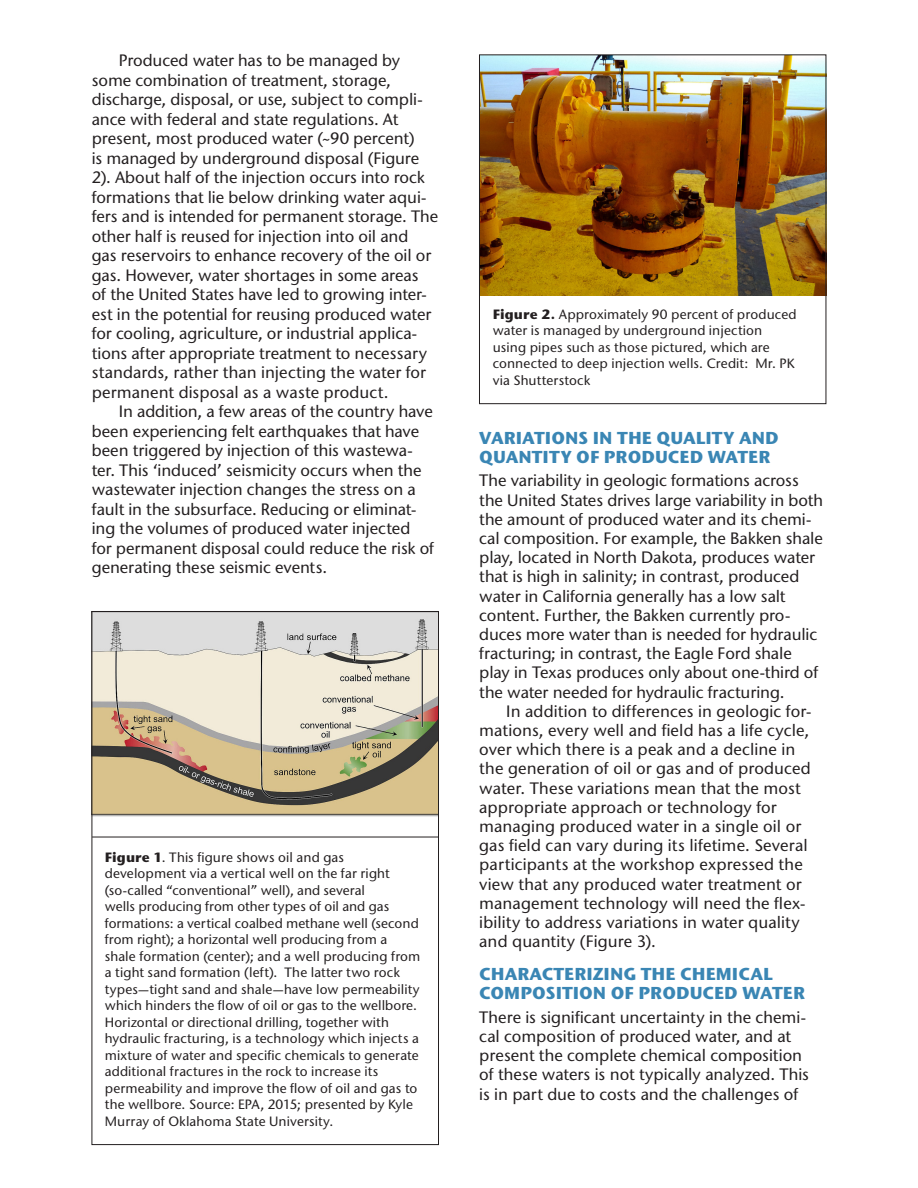
<style>
.page{position:relative;width:918px;height:1188px;background:#fff}
.page>*{position:absolute;margin:0;border:0;box-sizing:border-box;transform-origin:0 0}
.A_Head{font:700 17.25px/19.2px "Stone Sans ITC Std";color:#3a86b4}
.Paragraph_-_SECOND{font:500 16.5px/19.2px "Stone Sans ITC Std";color:#231f20}
.t1{font:500 13.5px/16.5px "Stone Sans ITC Std";letter-spacing:.01em;color:#231f20}
.s1{font-weight:700}
</style>
<div class="page">
<img style="left:481px;top:57px;width:343px;height:238px">
<div style="left:479px;top:55px;width:347px;height:349px;border:1px solid #231f20"></div>
<img style="left:94px;top:614px;width:342px;height:199px">
<hr style="left:92px;top:837px;width:347px;height:1px;background:#231f20">
<p class="Paragraph_-_SECOND" style="left:92px;top:50px;width:348px;text-indent:27px">Produced water has to be managed by some combination of treatment, storage, discharge, disposal, or use, subject to compli&shy;ance with federal and state regulations. At present, most produced water (~90 percent)<br>is managed by underground disposal (Figure 2). About half of the injection occurs into rock formations that lie below drinking water aqui&shy;fers and is intended for permanent storage. The other half is reused for injection into oil and<br>gas reservoirs to enhance recovery of the oil or gas. However, water shortages in some areas<br>of the United States have led to growing inter&shy;est in the potential for reusing produced water for cooling, agriculture, or industrial applica&shy;tions after appropriate treatment to necessary standards, rather than injecting the water for permanent disposal as a waste product.</p>
<p class="Paragraph_-_SECOND" style="left:92px;top:401px;width:344px;text-indent:27px">In addition, a few areas of the country have been experiencing felt earthquakes that have been triggered by injection of this wastewa&shy;ter. This ‘induced’ seismicity occurs when the wastewater injection changes the stress on a fault in the subsurface. Reducing or eliminat&shy;ing the volumes of produced water injected for permanent disposal could reduce the risk of generating these seismic events.</p>
<p class="t1" style="left:105px;top:849px;width:317px"><span class="s1">Figure 1</span>. This figure shows oil and gas development via a vertical well on the far right (so-called “conventional” well), and several<br>wells producing from other types of oil and gas formations: a vertical coalbed methane well (second from right); a horizontal well producing from a shale formation (center); and a well producing from a tight sand formation (left). The latter two rock types—tight sand and shale—have low permeability which hinders the flow of oil or gas to the wellbore.<br>Horizontal or directional drilling, together with hydraulic fracturing, is a technology which injects a mixture of water and specific chemicals to generate additional fractures in the rock to increase its permeability and improve the flow of oil and gas to the wellbore. Source: EPA, 2015; presented by Kyle Murray of Oklahoma State University.</p>
<p class="t1" style="left:493px;top:306px;width:305px"><span class="s1">Figure 2.</span> Approximately 90 percent of produced water is managed by underground injection using pipes such as those pictured, which are connected to deep injection wells. Credit: Mr. PK via Shutterstock</p>
<p class="A_Head" style="left:479px;top:428px;width:301px">VARIATIONS IN THE QUALITY AND<br>QUANTITY OF PRODUCED WATER</p>
<p class="Paragraph_-_SECOND" style="left:479px;top:471px;width:345px">The variability in geologic formations across the United States drives large variability in both the amount of produced water and its chemi&shy;cal composition. For example, the Bakken shale play, located in North Dakota, produces water that is high in salinity; in contrast, produced water in California generally has a low salt content. Further, the Bakken currently pro&shy;duces more water than is needed for hydraulic fracturing; in contrast, the Eagle Ford shale play in Texas produces only about one-third of the water needed for hydraulic fracturing.</p>
<p class="Paragraph_-_SECOND" style="left:479px;top:701px;width:334px;text-indent:27px">In addition to differences in geologic for&shy;mations, every well and field has a life cycle, over which there is a peak and a decline in the generation of oil or gas and of produced water. These variations mean that the most appropriate approach or technology for managing produced water in a single oil or gas field can vary during its lifetime. Several participants at the workshop expressed the view that any produced water treatment or management technology will need the flex&shy;ibility to address variations in water quality and quantity (Figure 3).</p>
<p class="A_Head" style="left:479px;top:964px;width:328px">CHARACTERIZING THE CHEMICAL<br>COMPOSITION OF PRODUCED WATER</p>
<p class="Paragraph_-_SECOND" style="left:479px;top:1007px;width:331px">There is significant uncertainty in the chemi&shy;cal composition of produced water, and at present the complete chemical composition of these waters is not typically analyzed. This is in part due to costs and the challenges of</p>
</div>
